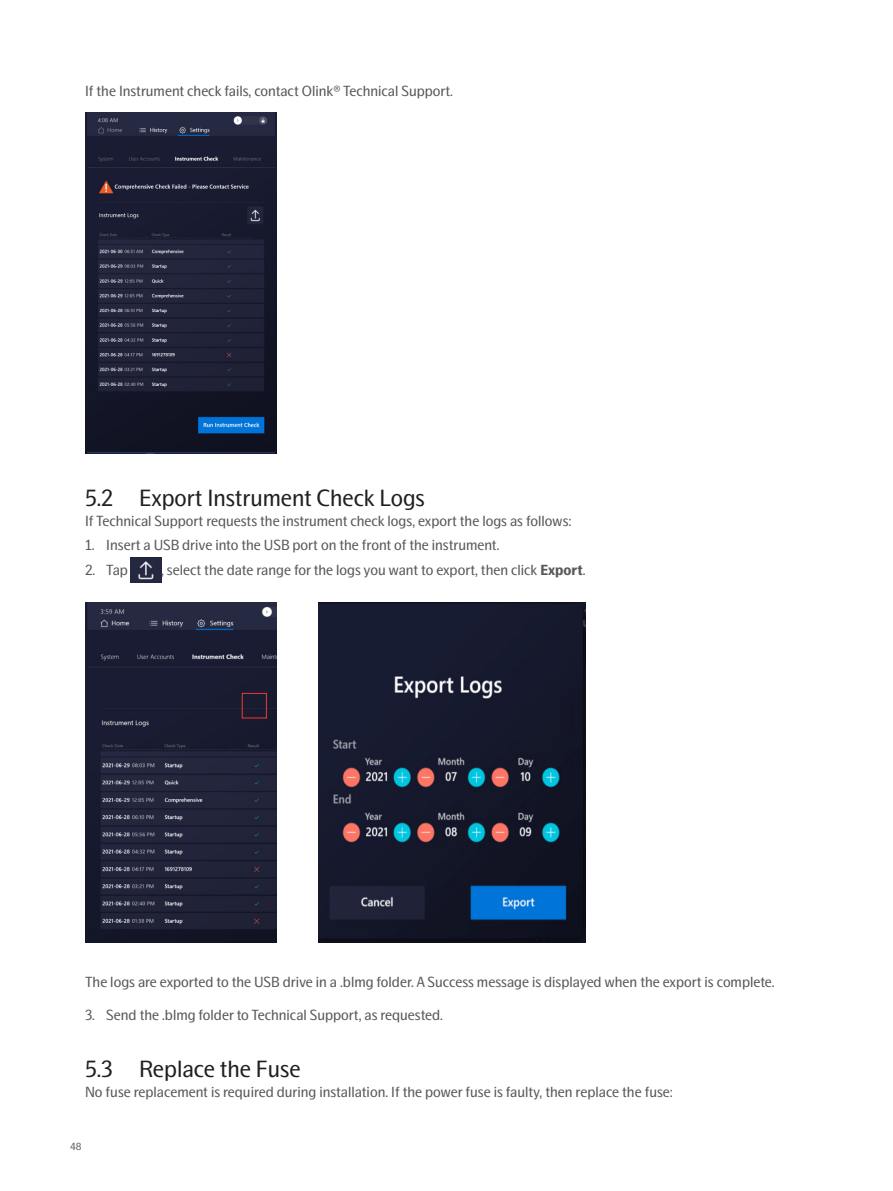
<style>
.page{position:relative;width:893px;height:1191px;background:#fff}
.page>*{position:absolute;margin:0;border:0;box-sizing:border-box;transform-origin:0 0}
.t1{font:24px "Swedish Gothic";color:#231f20}
.Body{font:15px "Swedish Gothic";color:#57585a}
.t2{font:10.5px "Swedish Gothic";color:#57585a}
.s1{font-weight:700}
</style>
<div class="page">
<img style="left:85px;top:113px;width:191px;height:340px">
<img style="left:131px;top:557px;width:30px;height:25px">
<img style="left:85px;top:602px;width:191px;height:340px">
<div style="left:242px;top:693px;width:25px;height:25px;border:1px solid #ef3a2c"></div>
<img style="left:318px;top:602px;width:267px;height:340px">
<p class="Body" style="left:85px;top:83px;width:370px">If the Instrument check fails, contact Olink® Technical Support.</p>
<p class="t1" style="left:85px;top:483px;width:341px">5.2 Export Instrument Check Logs</p>
<p class="Body" style="left:85px;top:512px;width:488px">If Technical Support requests the instrument check logs, export the logs as follows:</p>
<p class="Body" style="left:85px;top:536px;width:416px">1. Insert a USB drive into the USB port on the front of the instrument.</p>
<p class="Body" style="left:85px;top:561px;width:44px">2. Tap</p>
<p class="Body" style="left:161px;top:561px;width:426px">, select the date range for the logs you want to export, then click <span class="s1">Export</span>.</p>
<p class="Body" style="left:85px;top:973px;width:691px">The logs are exported to the USB drive in a .blmg folder. A Success message is displayed when the export is complete.</p>
<p class="Body" style="left:85px;top:1006px;width:359px">3. Send the .blmg folder to Technical Support, as requested.</p>
<p class="t1" style="left:85px;top:1054px;width:217px">5.3 Replace the Fuse</p>
<p class="Body" style="left:85px;top:1083px;width:590px">No fuse replacement is required during installation. If the power fuse is faulty, then replace the fuse:</p>
<p class="t2" style="left:70px;top:1140px;width:13px">48</p>
</div>
